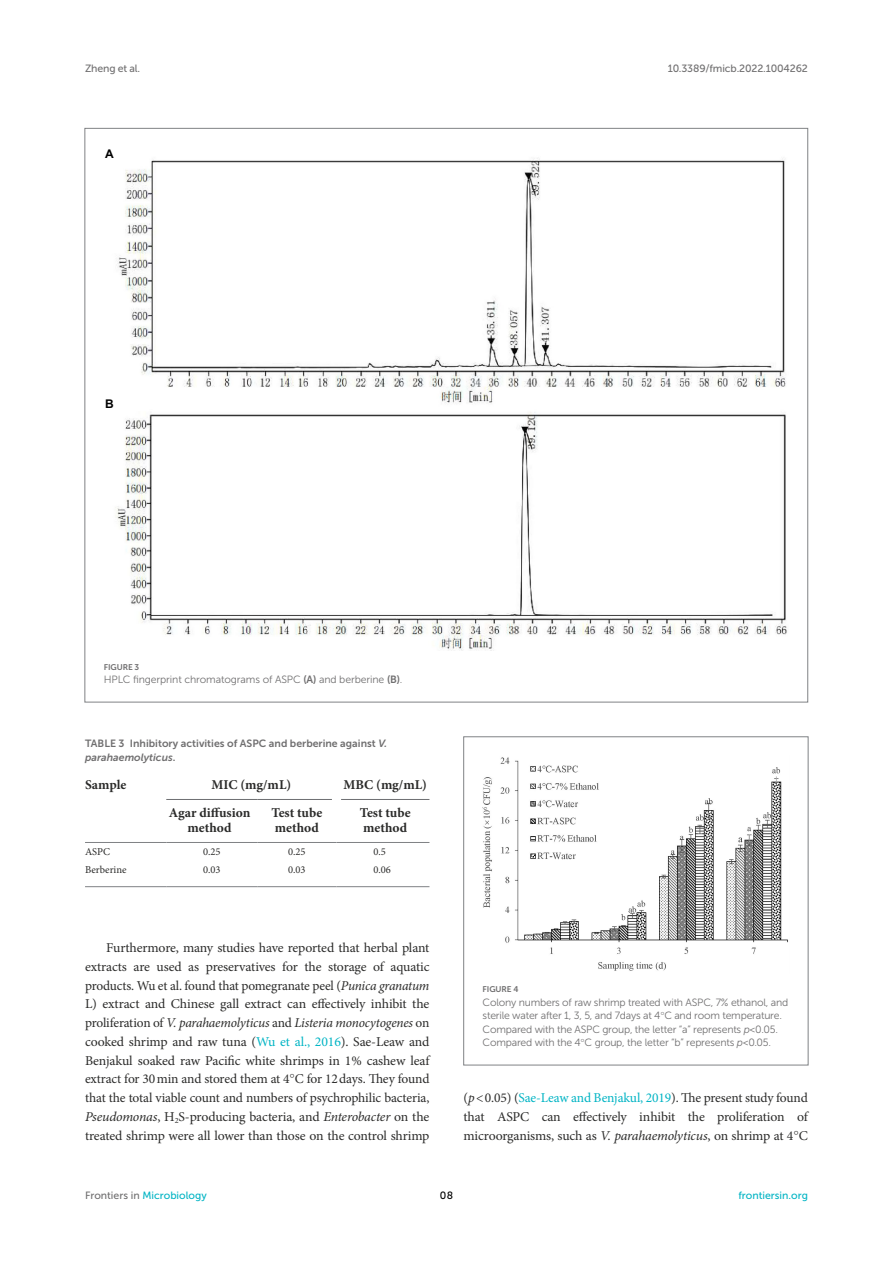
<style>
.page{position:relative;width:893px;height:1263px;background:#fff}
.page>*{position:absolute;margin:0;border:0;box-sizing:border-box;transform-origin:0 0}
.TEXT{font:13.5px/18.8px "Minion Pro";letter-spacing:-.015em;color:#2b2b2a;text-align:justify}
.TB_CH{font:700 13.5px/15px "Minion Pro";color:#2b2b2a}
.TB_STH{font:700 13.5px "Minion Pro";letter-spacing:-.005em;color:#2b2b2a}
.t1{font:700 12px "Arial";color:#000}
.FIG_LEG{font:10.5px/13.5px "Museo Sans 300";letter-spacing:-.02em;color:#706f70}
.TT{font:10.5px/13.5px "Museo Sans 700";color:#706f70}
.t2{font:10.5px "Museo Sans 500";color:#00b4c4}
.t3{font:10.5px "Museo Sans 500";letter-spacing:-.015em;color:#706f70}
.TB_TX{font:10.5px "Minion Pro";color:#2b2b2a}
.t4{font:10.5px "Museo Sans 500";color:#000}
.FIG_HD{font:8.25px "Museo Sans 700";letter-spacing:-.01em;color:#706f70}
.s1{font-family:"Museo Sans 700"}
.s2{font-style:italic}
.s3{color:#00b4c4}
.s4{font-family:"STIX"}
.s5{color:#706f70}
</style>
<div class="page">
<img style="left:115px;top:158px;width:672px;height:493px">
<hr style="left:257px;top:886px;width:79px;height:1px;background:#808285">
<hr style="left:166px;top:886px;width:91px;height:1px;background:#808285">
<hr style="left:336px;top:886px;width:93px;height:1px;background:#808285">
<hr style="left:85px;top:886px;width:81px;height:1px;background:#808285">
<hr style="left:85px;top:842px;width:81px;height:1px;background:#808285">
<hr style="left:257px;top:842px;width:79px;height:1px;background:#808285">
<hr style="left:336px;top:842px;width:93px;height:1px;background:#808285">
<hr style="left:166px;top:842px;width:91px;height:1px;background:#808285">
<hr style="left:166px;top:799px;width:91px;height:1px;background:#6d6e71">
<hr style="left:257px;top:799px;width:79px;height:1px;background:#6d6e71">
<hr style="left:336px;top:799px;width:93px;height:1px;background:#6d6e71">
<img style="left:483px;top:757px;width:305px;height:214px">
<div style="left:463px;top:736px;width:345px;height:329px;border:1px solid #808285"></div>
<div style="left:332px;top:793px;width:9px;height:15px;background:#fff"></div>
<p class="t3" style="left:85px;top:63px;width:57px">Zheng et al.</p>
<p class="t3" style="left:668px;top:63px;width:142px">10.3389/fmicb.2022.1004262</p>
<p class="t1" style="left:105px;top:146px;width:10px">A</p>
<p class="t1" style="left:105px;top:395px;width:10px">B</p>
<p class="FIG_HD" style="left:104px;top:662px;width:37px">FIGURE 3</p>
<p class="FIG_LEG" style="left:104px;top:673px;width:300px">HPLC fingerprint chromatograms of ASPC <span class="s1">(A)</span> and berberine <span class="s1">(B)</span>.</p>
<p class="TT" style="left:85px;top:737px;width:304px">TABLE 3 Inhibitory activities of ASPC and berberine against <span class="s2">V. parahaemolyticus</span>.</p>
<p class="TB_CH" style="left:85px;top:777px;width:43px">Sample</p>
<p class="TB_STH" style="left:212px;top:775px;width:81px">MIC (mg/mL)</p>
<p class="TB_CH" style="left:343px;top:777px;width:85px">MBC (mg/mL)</p>
<p class="TB_CH" style="left:169px;top:805px;width:83px;text-align:center">Agar diffusion method</p>
<p class="TB_CH" style="left:271px;top:805px;width:52px">Test tube method</p>
<p class="TB_CH" style="left:360px;top:805px;width:52px">Test tube method</p>
<p class="TB_TX" style="left:85px;top:844px;width:26px">ASPC</p>
<p class="TB_TX" style="left:203px;top:844px;width:19px">0.25</p>
<p class="TB_TX" style="left:288px;top:844px;width:19px">0.25</p>
<p class="TB_TX" style="left:373px;top:844px;width:14px">0.5</p>
<p class="TB_TX" style="left:85px;top:863px;width:43px">Berberine</p>
<p class="TB_TX" style="left:203px;top:863px;width:19px">0.03</p>
<p class="TB_TX" style="left:288px;top:863px;width:19px">0.03</p>
<p class="TB_TX" style="left:373px;top:863px;width:19px">0.06</p>
<p class="TEXT" style="left:85px;top:938px;width:346px;text-indent:21px">Furthermore, many studies have reported that herbal plant extracts are used as preservatives for the storage of aquatic products. Wu et al. found that pomegranate peel (<span class="s2">Punica granatum </span>L) extract and Chinese gall extract can effectively inhibit the proliferation of <span class="s2">V. parahaemolyticus</span> and <span class="s2">Listeria monocytogenes</span> on cooked shrimp and raw tuna (<span class="s3">Wu et al., 2016</span>). Sae-Leaw and Benjakul soaked raw Pacific white shrimps in 1% cashew leaf extract for 30min and stored them at 4<span class="s4">°</span>C for 12days. They found that the total viable count and numbers of psychrophilic bacteria, <span class="s2">Pseudomonas</span>, H<sub>2</sub>S-producing bacteria, and <span class="s2">Enterobacter</span> on the treated shrimp were all lower than those on the control shrimp</p>
<p class="FIG_HD" style="left:483px;top:985px;width:37px">FIGURE 4</p>
<p class="FIG_LEG" style="left:483px;top:995px;width:307px">Colony numbers of raw shrimp treated with ASPC, 7% ethanol, and sterile water after 1, 3, 5, and 7 days at 4<span class="s4">°</span>C and room temperature.<br>Compared with the ASPC group, the letter “a” represents <span class="s2">p</span> &lt; 0.05.<br>Compared with the 4<span class="s4">°</span>C group, the letter “b” represents <span class="s2">p</span> &lt; 0.05.</p>
<p class="TEXT" style="left:463px;top:1088px;width:346px">(<span class="s2">p</span>&lt;0.05) (<span class="s3">Sae-Leaw and Benjakul, 2019</span>). The present study found that ASPC can effectively inhibit the proliferation of microorganisms, such as <span class="s2">V. parahaemolyticus</span>, on shrimp at 4<span class="s4">°</span>C</p>
<p class="t2" style="left:85px;top:1190px;width:123px"><span class="s5">Frontiers in</span> Microbiology</p>
<p class="t4" style="left:440px;top:1190px;width:15px">08</p>
<p class="t2" style="left:738px;top:1190px;width:71px">frontiersin.org</p>
</div>
